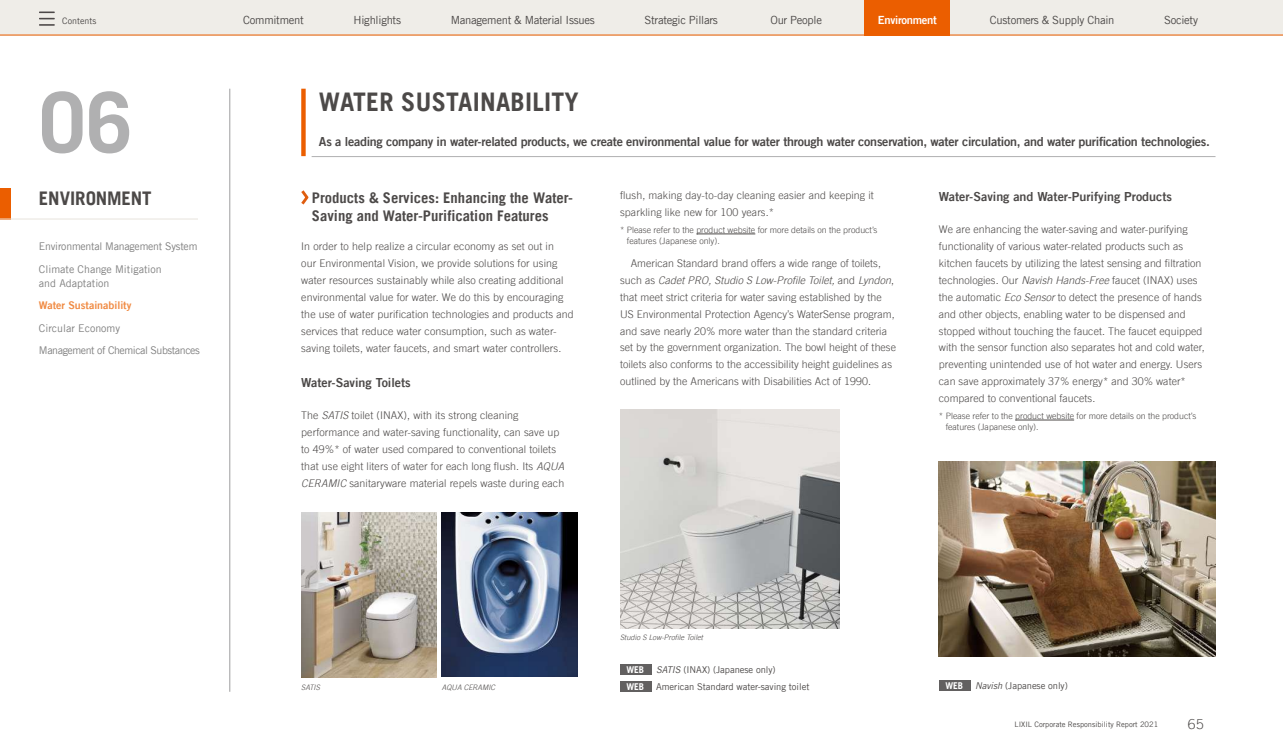
<style>
.page{position:relative;width:1283px;height:745px;background:#fff}
.page>*{position:absolute;margin:0;border:0;box-sizing:border-box;transform-origin:0 0}
.t1{font:700 83.75px "Trade Gothic LT";color:#b0b0b1}
.t2{font:700 25.62px "Trade Gothic LT";letter-spacing:.01em;color:#4c4948}
.t3{font:700 18.75px "Trade Gothic LT";letter-spacing:-.01em;color:#4c4948}
.t4{font:700 14.75px "Trade Gothic LT";color:#4c4948}
.t5{font:300 13.75px "Trade Gothic LT";color:#4c4948}
.t6{font:12.5px "Trade Gothic LT Bold Two";letter-spacing:-.02em;color:#4c4948}
.t7{font:12.5px "Trade Gothic LT Bold Two";color:#4c4948}
.t8{font:11.25px "Trade Gothic LT";letter-spacing:-.025em;color:#4c4948}
.t9{font:11.25px "Trade Gothic LT Bold Two";letter-spacing:-.025em;color:#fff}
.t10{font:300 10.62px/16.9px "Trade Gothic LT";letter-spacing:.005em;color:#4c4948}
.t11{font:10.62px/22.5px "Trade Gothic LT";letter-spacing:-.02em;color:#808080}
.t12{font:10.62px/22.5px "Trade Gothic LT";letter-spacing:-.04em;color:#808080}
.t13{font:10.62px "Trade Gothic LT Bold Two";color:#f08a42}
.t14{font:10.62px "Trade Gothic LT";color:#808080}
.t15{font:9.38px "Trade Gothic LT";letter-spacing:-.005em;color:#4c4948}
.t16{font:700 9.38px "Trade Gothic LT";letter-spacing:-.005em;color:#fff}
.t17{font:8.88px "Trade Gothic LT";letter-spacing:.005em;color:#4c4948}
.t18{font:300 8.75px/11.2px "Trade Gothic LT";color:#4c4948}
.t19{font:italic 300 7.5px "Trade Gothic LT";letter-spacing:.005em;color:#4c4948}
.t20{font:7.5px "Trade Gothic LT";color:#4c4948}
.s1{font-style:italic}
</style>
<div class="page">
<div style="left:0;top:0;width:1283px;height:35px;background:#efede8"></div>
<hr style="left:0;top:35px;width:1283px;height:1px;background:#eb5e00">
<div style="left:0;top:187px;width:11px;height:32px;background:#eb5e00"></div>
<hr style="left:0;top:218px;width:198px;height:1px;background:#efede8">
<svg style="left:39px;top:12px;width:16px;height:14px"></svg>
<div style="left:301px;top:89px;width:5px;height:67px;background:#eb5e00"></div>
<hr style="left:312px;top:156px;width:903px;height:1px;background:#b0b0b1">
<div style="left:864px;top:0;width:86px;height:35px;background:#eb5e00"></div>
<img style="left:301px;top:512px;width:136px;height:164px">
<img style="left:442px;top:512px;width:135px;height:164px">
<img style="left:620px;top:409px;width:219px;height:219px">
<img style="left:939px;top:461px;width:276px;height:195px">
<div style="left:620px;top:664px;width:32px;height:10px;background:#626060"></div>
<div style="left:620px;top:680px;width:32px;height:11px;background:#626060"></div>
<div style="left:939px;top:680px;width:32px;height:10px;background:#626060"></div>
<hr style="left:696px;top:233px;width:59px;height:1px;background:#4c4948">
<hr style="left:1015px;top:419px;width:59px;height:1px;background:#4c4948">
<hr style="left:229px;top:89px;width:1px;height:602px;background:#b0b0b1">
<svg style="left:301px;top:190px;width:7px;height:14px"></svg>
<p class="t17" style="left:62px;top:16px;width:36px">Contents</p>
<p class="t8" style="left:243px;top:13px;width:62px">Commitment</p>
<p class="t8" style="left:354px;top:13px;width:49px">Highlights</p>
<p class="t8" style="left:451px;top:13px;width:145px">Management &amp; Material Issues</p>
<p class="t8" style="left:644px;top:13px;width:75px">Strategic Pillars</p>
<p class="t8" style="left:770px;top:13px;width:53px">Our People</p>
<p class="t9" style="left:878px;top:13px;width:61px">Environment</p>
<p class="t8" style="left:990px;top:13px;width:126px">Customers &amp; Supply Chain</p>
<p class="t8" style="left:1164px;top:13px;width:35px">Society</p>
<h1 class="t1" style="left:39px;top:71px;width:95px">06</h1>
<h2 class="t2" style="left:319px;top:86px;width:261px">WATER SUSTAINABILITY</h2>
<p class="t6" style="left:319px;top:134px;width:892px">As a leading company in water-related products, we create environmental value for water through water conservation, water circulation, and water purification technologies.</p>
<h3 class="t3" style="left:39px;top:186px;width:114px">ENVIRONMENT</h3>
<p class="t11" style="left:39px;top:235px;width:160px">Environmental Management System<br>Climate Change Mitigation</p>
<p class="t14" style="left:39px;top:276px;width:72px">and Adaptation</p>
<p class="t13" style="left:39px;top:298px;width:94px">Water Sustainability</p>
<p class="t12" style="left:39px;top:316px;width:162px">Circular Economy<br>Management of Chemical Substances</p>
<h3 class="t4" style="left:312px;top:188px;width:263px">Products &amp; Services: Enhancing the Water-</h3>
<h3 class="t4" style="left:312px;top:206px;width:238px">Saving and Water-Purification Features</h3>
<p class="t10" style="left:301px;top:238px;width:274px">In order to help realize a circular economy as set out in<br>our Environmental Vision, we provide solutions for using water resources sustainably while also creating additional environmental value for water. We do this by encouraging the use of water purification technologies and products and</p>
<p class="t10" style="left:301px;top:339px;width:261px">saving toilets, water faucets, and smart water controllers.</p>
<p class="t10" style="left:301px;top:322px;width:257px">services that reduce water consumption, such as water-</p>
<p class="t7" style="left:301px;top:374px;width:111px">Water-Saving Toilets</p>
<p class="t10" style="left:301px;top:406px;width:265px">The <span class="s1">SATIS</span> toilet (INAX ,) with its strong cleaning performance and water-saving functionality, can save up to 49%* of water used compared to conventional toilets that use eight liters of water for each long flush. Its <span class="s1">AQUA CERAMIC</span> sanitaryware material repels waste during each</p>
<p class="t10" style="left:620px;top:187px;width:255px">flush, making day-to-day cleaning easier and keeping it sparkling like new for 100 years *.</p>
<p class="t18" style="left:627px;top:224px;width:252px;text-indent:-7px">* Please refer to the product website for more details on the product s’ features (Japanese only .(</p>
<p class="t10" style="left:620px;top:254px;width:277px;text-indent:11px">American Standard brand offers a wide range of toilets, such as <span class="s1">Cadet PRO, Studio S Low-Profile Toilet,</span> and <span class="s1">Lyndon</span>, that meet strict criteria for water saving established by the US Environmental Protection Agency s’ WaterSense program, and save nearly 20% more water than the standard criteria set by the government organization. The bowl height of these toilets also conforms to the accessibility height guidelines as outlined by the Americans with Disabilities Act of 1990.</p>
<p class="t7" style="left:939px;top:188px;width:235px">Water-Saving and Water-Purifying Products</p>
<p class="t10" style="left:939px;top:220px;width:267px">We are enhancing the water-saving and water-purifying functionality of various water-related products such as kitchen faucets by utilizing the latest sensing and filtration technologies. Our <span class="s1">Navish Hands-Free</span> faucet (INAX) uses the automatic <span class="s1">Eco Sensor</span> to detect the presence of hands and other objects, enabling water to be dispensed and stopped without touching the faucet. The faucet equipped with the sensor function also separates hot and cold water, preventing unintended use of hot water and energy. Users can save approximately 37% energy* and 30% water* compared to conventional faucets.</p>
<p class="t18" style="left:946px;top:410px;width:252px;text-indent:-7px">* Please refer to the product website for more details on the product s’ features (Japanese only .(</p>
<p class="t19" style="left:301px;top:682px;width:20px">SATIS</p>
<p class="t19" style="left:442px;top:682px;width:55px">AQUA CERAMIC</p>
<p class="t19" style="left:620px;top:632px;width:84px">Studio S Low-Profile Toilet</p>
<p class="t15" style="left:656px;top:663px;width:121px"><span class="s1">SATIS</span> (INAX) (Japanese only(</p>
<p class="t16" style="left:626px;top:663px;width:19px">WEB</p>
<p class="t16" style="left:626px;top:680px;width:19px">WEB</p>
<p class="t15" style="left:656px;top:680px;width:155px">American Standard water-saving toilet</p>
<p class="t16" style="left:945px;top:679px;width:19px">WEB</p>
<p class="t15" style="left:975px;top:680px;width:94px"><span class="s1">Navish</span> (Japanese only(</p>
<p class="t20" style="left:1014px;top:719px;width:145px">LIXIL Corporate Responsibility Report 2021</p>
<p class="t5" style="left:1187px;top:715px;width:18px">65</p>
</div>
